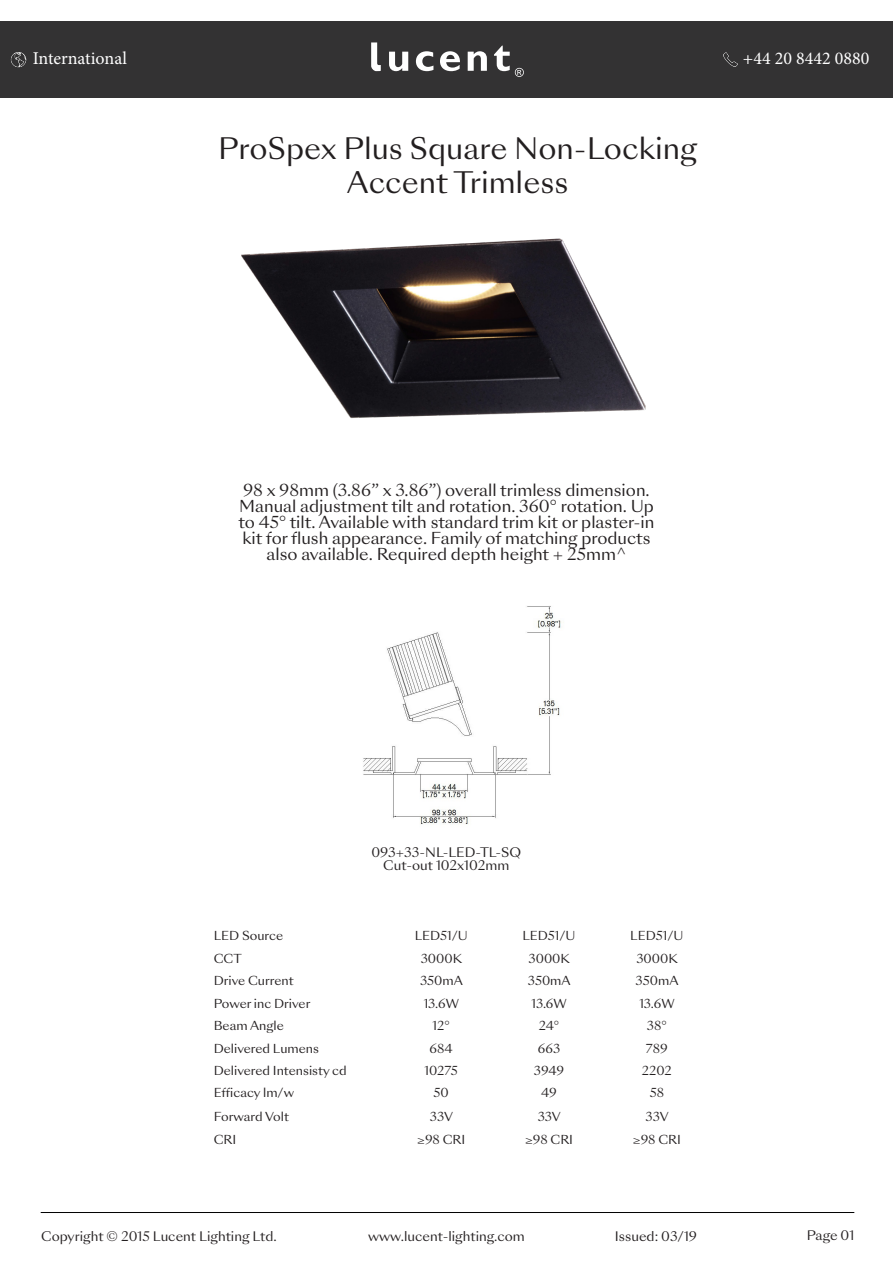
<style>
.page{position:relative;width:893px;height:1263px;background:#fff}
.page>*{position:absolute;margin:0;border:0;box-sizing:border-box;transform-origin:0 0}
.t1{font:28.65px "Sang Bleu Sunrise";color:#231f20}
.t2{font:18px "Minion Pro";color:#fff}
.bullet_points{font:15.9px/15.9px "Sang Bleu Sunrise";color:#231f20;text-align:center}
.bullet_point{font:12.75px "Sang Bleu Sunrise";color:#231f20}
.t3{font:12px "Sang Bleu Sunrise";color:#231f20}
</style>
<div class="page">
<div style="left:0;top:21px;width:893px;height:77px;background:#333233"></div>
<hr style="left:41px;top:1212px;width:813px;height:1px;background:#000">
<svg style="left:389px;top:52px;width:19px;height:19px"></svg>
<svg style="left:416px;top:51px;width:17px;height:20px"></svg>
<svg style="left:440px;top:51px;width:20px;height:20px"></svg>
<svg style="left:468px;top:51px;width:19px;height:20px"></svg>
<svg style="left:371px;top:42px;width:10px;height:29px"></svg>
<svg style="left:494px;top:46px;width:30px;height:31px"></svg>
<img style="left:363px;top:606px;width:201px;height:219px">
<img style="left:241px;top:238px;width:405px;height:181px">
<img style="left:11px;top:52px;width:15px;height:15px">
<img style="left:723px;top:52px;width:15px;height:15px">
<p class="t2" style="left:33px;top:47px;width:96px">International</p>
<p class="t2" style="left:743px;top:47px;width:128px">+44 20 8442 0880</p>
<p class="t1" style="left:218px;top:128px;width:480px">ProSpex Plus Square Non-Locking</p>
<p class="t1" style="left:347px;top:163px;width:223px">Accent Trimless</p>
<p class="bullet_points" style="left:243px;top:483px;width:408px">98 x 98mm (3.86” x 3.86”) overall trimless dimension.</p>
<p class="bullet_points" style="left:239px;top:498px;width:417px">Manual adjustment tilt and rotation. 360° rotation. Up to 45° tilt. Available with standard trim kit or plaster-in kit for flush appearance. Family of matching products also available. Required depth height + 25mm^</p>
<p class="bullet_point" style="left:371px;top:843px;width:151px">093+33-NL-LED-TL-SQ</p>
<p class="bullet_point" style="left:383px;top:856px;width:128px">Cut-out 102x102mm</p>
<p class="t3" style="left:214px;top:927px;width:71px">LED Source</p>
<p class="t3" style="left:415px;top:927px;width:55px">LED51/U</p>
<p class="t3" style="left:522px;top:927px;width:55px">LED51/U</p>
<p class="t3" style="left:630px;top:927px;width:55px">LED51/U</p>
<p class="t3" style="left:214px;top:950px;width:30px">CCT</p>
<p class="t3" style="left:421px;top:950px;width:43px">3000K</p>
<p class="t3" style="left:529px;top:950px;width:43px">3000K</p>
<p class="t3" style="left:636px;top:950px;width:43px">3000K</p>
<p class="t3" style="left:214px;top:973px;width:81px">Drive Current</p>
<p class="t3" style="left:420px;top:973px;width:44px">350mA</p>
<p class="t3" style="left:528px;top:973px;width:44px">350mA</p>
<p class="t3" style="left:636px;top:973px;width:44px">350mA</p>
<p class="t3" style="left:214px;top:995px;width:98px">Power inc Driver</p>
<p class="t3" style="left:424px;top:995px;width:37px">13.6W</p>
<p class="t3" style="left:531px;top:995px;width:37px">13.6W</p>
<p class="t3" style="left:639px;top:995px;width:37px">13.6W</p>
<p class="t3" style="left:214px;top:1017px;width:72px">Beam Angle</p>
<p class="t3" style="left:433px;top:1017px;width:19px">12°</p>
<p class="t3" style="left:539px;top:1017px;width:22px">24°</p>
<p class="t3" style="left:647px;top:1017px;width:21px">38°</p>
<p class="t3" style="left:214px;top:1040px;width:107px">Delivered Lumens</p>
<p class="t3" style="left:430px;top:1040px;width:25px">684</p>
<p class="t3" style="left:538px;top:1040px;width:24px">663</p>
<p class="t3" style="left:646px;top:1040px;width:23px">789</p>
<p class="t3" style="left:214px;top:1062px;width:135px">Delivered Intensisty cd</p>
<p class="t3" style="left:424px;top:1062px;width:35px">10275</p>
<p class="t3" style="left:534px;top:1062px;width:32px">3949</p>
<p class="t3" style="left:642px;top:1062px;width:31px">2202</p>
<p class="t3" style="left:214px;top:1084px;width:82px">Efficacy lm/w</p>
<p class="t3" style="left:434px;top:1084px;width:17px">50</p>
<p class="t3" style="left:541px;top:1084px;width:17px">49</p>
<p class="t3" style="left:650px;top:1084px;width:16px">58</p>
<p class="t3" style="left:214px;top:1108px;width:77px">Forward Volt</p>
<p class="t3" style="left:430px;top:1108px;width:25px">33V</p>
<p class="t3" style="left:538px;top:1108px;width:25px">33V</p>
<p class="t3" style="left:645px;top:1108px;width:25px">33V</p>
<p class="t3" style="left:214px;top:1131px;width:24px">CRI</p>
<p class="t3" style="left:417px;top:1131px;width:50px">≥98 CRI</p>
<p class="t3" style="left:525px;top:1131px;width:50px">≥98 CRI</p>
<p class="t3" style="left:633px;top:1131px;width:50px">≥98 CRI</p>
<p class="bullet_point" style="left:41px;top:1227px;width:237px">Copyright © 2015 Lucent Lighting Ltd.</p>
<p class="bullet_point" style="left:615px;top:1227px;width:84px">Issued: 03/19</p>
<p class="bullet_point" style="left:807px;top:1227px;width:49px">Page 01</p>
<p class="bullet_point" style="left:368px;top:1227px;width:158px">www.lucent-lighting.com</p>
</div>
